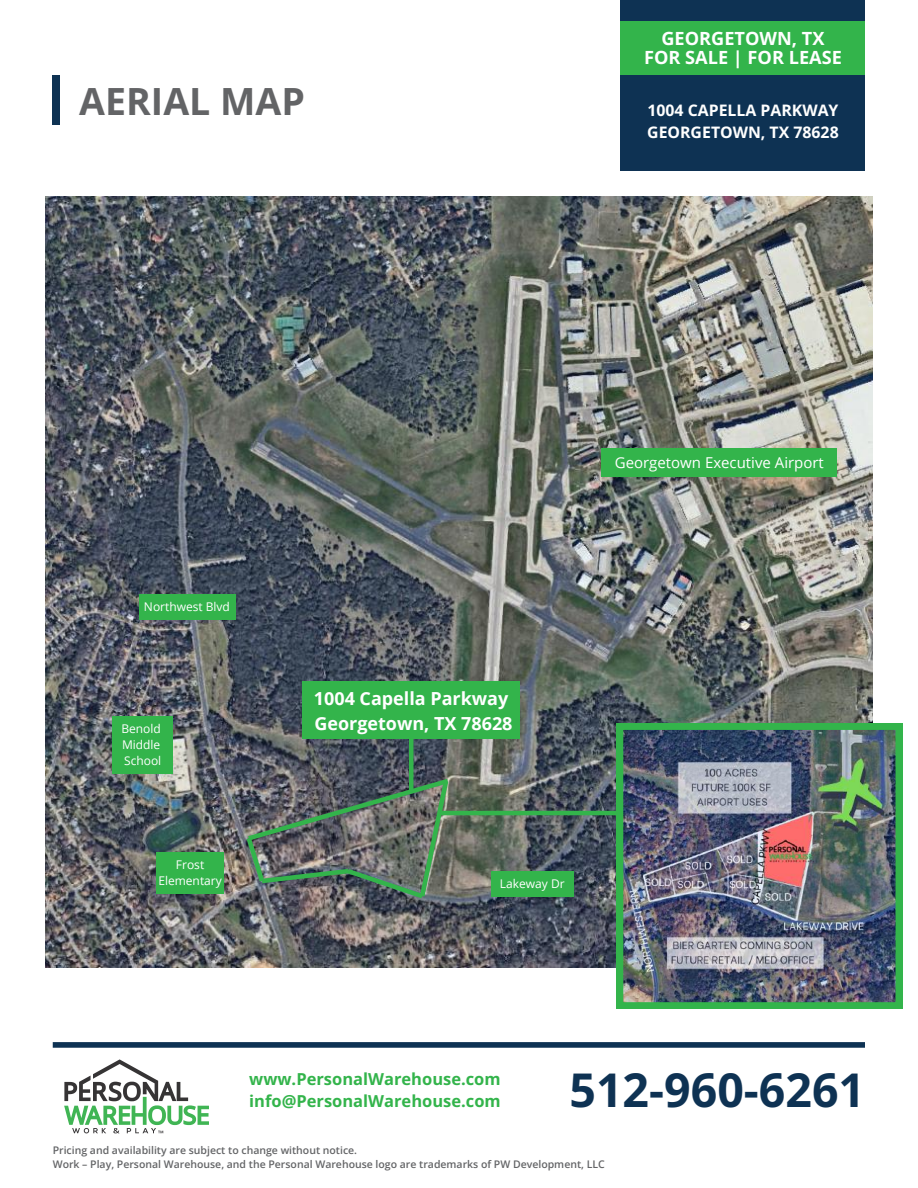
<style>
.page{position:relative;width:918px;height:1188px;background:#fff}
.page>*{position:absolute;margin:0;border:0;box-sizing:border-box;transform-origin:0 0}
.t1{font:700 46.5px "Open Sans";color:#0e3253}
.t2{font:700 37.5px "Open Sans";color:#636466}
.t3{font:700 18.15px/19.2px "Open Sans";color:#fff;text-align:center}
.t4{font:700 18px "Open Sans";color:#fff}
.t5{font:700 16.5px/22.5px "Open Sans";color:#33b44b}
.t6{font:700 15.9px/21.3px "Open Sans";color:#fff}
.t7{font:15px "Open Sans";color:#fff}
.t8{font:12px/16px "Open Sans";color:#fff}
.t9{font:600 10.5px/14px "Open Sans";color:#636466}
</style>
<div class="page">
<div style="left:53px;top:75px;width:7px;height:50px;background:#0e3253"></div>
<div style="left:53px;top:1042px;width:812px;height:6px;background:#0e3253"></div>
<div style="left:621px;top:0;width:244px;height:170px;background:#0e3253"></div>
<div style="left:621px;top:22px;width:244px;height:53px;background:#33b44b"></div>
<img style="left:46px;top:197px;width:826px;height:770px">
<div style="left:602px;top:448px;width:235px;height:29px;background:#33b44b"></div>
<div style="left:491px;top:871px;width:82px;height:25px;background:#33b44b"></div>
<div style="left:139px;top:594px;width:96px;height:25px;background:#33b44b"></div>
<hr style="left:409px;top:732px;width:4px;height:59px;background:#33b44b">
<div style="left:303px;top:682px;width:217px;height:57px;background:#33b44b"></div>
<img style="left:243px;top:775px;width:210px;height:127px">
<div style="left:112px;top:716px;width:61px;height:58px;background:#33b44b"></div>
<div style="left:157px;top:852px;width:67px;height:42px;background:#33b44b"></div>
<hr style="left:440px;top:811px;width:187px;height:4px;background:#33b44b">
<img style="left:617px;top:723px;width:285px;height:286px">
<svg style="left:64px;top:1059px;width:145px;height:74px"></svg>
<h2 class="t2" style="left:79px;top:74px;width:227px">AERIAL MAP</h2>
<h3 class="t3" style="left:644px;top:28px;width:199px">GEORGETOWN, TX<br>FOR SALE | FOR LEASE</h3>
<h3 class="t6" style="left:647px;top:100px;width:193px">1004 CAPELLA PARKWAY<br>GEORGETOWN, TX 78628</h3>
<h3 class="t7" style="left:615px;top:452px;width:211px">Georgetown Executive Airport</h3>
<p class="t8" style="left:144px;top:598px;width:88px">Northwest Blvd</p>
<h3 class="t4" style="left:314px;top:686px;width:196px">1004 Capella Parkway</h3>
<p class="t8" style="left:121px;top:720px;width:41px">Benold</p>
<h3 class="t4" style="left:314px;top:710px;width:200px">Georgetown, TX 78628</h3>
<p class="t8" style="left:122px;top:736px;width:41px">Middle<br>School</p>
<p class="t8" style="left:158px;top:856px;width:65px;text-align:center">Frost<br>Elementary</p>
<p class="t8" style="left:500px;top:875px;width:66px">Lakeway Dr</p>
<h3 class="t5" style="left:249px;top:1067px;width:253px">www.PersonalWarehouse.com info@PersonalWarehouse.com</h3>
<h1 class="t1" style="left:569px;top:1057px;width:297px">512-960-6261</h1>
<p class="t9" style="left:53px;top:1143px;width:554px">Pricing and availability are subject to change without notice.<br>Work – Play, Personal Warehouse, and the Personal Warehouse logo are trademarks of PW Development, LLC</p>
</div>
